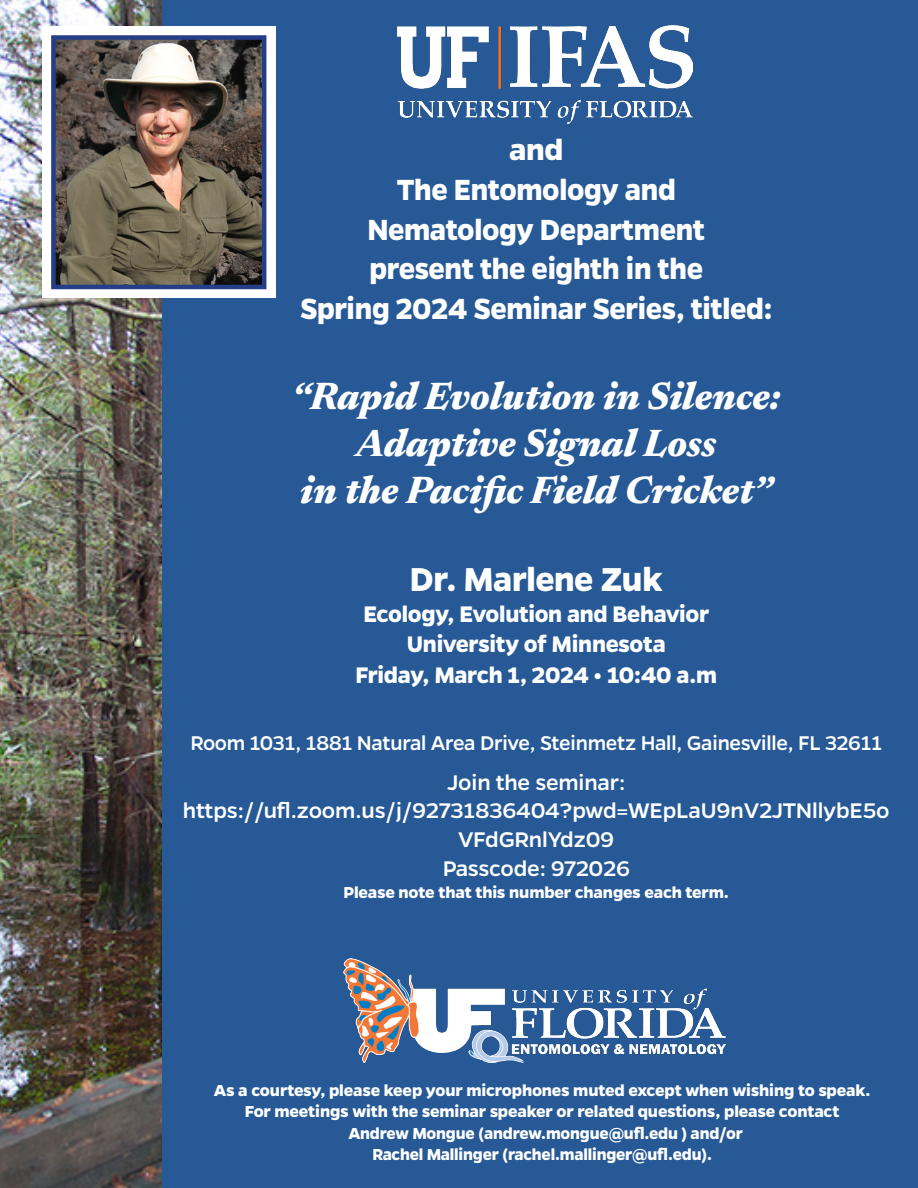
<style>
.page{position:relative;width:918px;height:1188px;background:#fff}
.page>*{position:absolute;margin:0;border:0;box-sizing:border-box;transform-origin:0 0}
.t1{font:italic 39px/46.8px "Newsreader 16 pt";color:#fff;text-align:center}
.t2{font:700 37.5px "Gentona";letter-spacing:-.015em;color:#fff}
.t3{font:700 33px/39.6px "Gentona";letter-spacing:-.015em;color:#fff;text-align:center;scale:.94 1}
.t4{font:700 33px "Gentona";letter-spacing:-.015em;color:#fff}
.t5{font:700 25.5px/30.6px "Gentona";letter-spacing:-.015em;color:#fff;text-align:center}
.t6{font:500 24px/28.8px "Gentona";letter-spacing:-.005em;color:#fff;text-align:center}
.t7{font:500 22.5px "Gentona";letter-spacing:-.01em;color:#fff}
.t8{font:700 18px/21.6px "Gentona";letter-spacing:-.01em;color:#fff;text-align:center}
</style>
<div class="page">
<div style="left:158px;top:0;width:760px;height:1188px;background:#265996"></div>
<img style="left:0;top:0;width:162px;height:1188px">
<img style="left:398px;top:26px;width:295px;height:98px">
<img style="left:343px;top:959px;width:383px;height:103px">
<div style="left:42px;top:26px;width:234px;height:271px;background:#fff"></div>
<img style="left:56px;top:40px;width:205px;height:244px">
<div style="left:51px;top:35px;width:215px;height:254px;border:4px solid #253e88"></div>
<p class="t4" style="left:509px;top:131px;width:56px">and</p>
<p class="t3" style="left:367px;top:169px;width:361px">The Entomology and<br>Nematology Department</p>
<p class="t3" style="left:300px;top:249px;width:504px">present the eighth in the<br>Spring 2024 Seminar Series, titled:</p>
<p class="t1" style="left:292px;top:371px;width:490px">“Rapid Evolution in Silence:<br>Adaptive Signal Loss<br>in the Pacific Field Cricket”</p>
<p class="t2" style="left:410px;top:558px;width:254px">Dr. Marlene Zuk</p>
<p class="t5" style="left:363px;top:598px;width:347px">Ecology, Evolution and Behavior<br>University of Minnesota</p>
<p class="t5" style="left:355px;top:659px;width:363px">Friday, March 1, 2024 • 10:40 a.m</p>
<p class="t7" style="left:190px;top:730px;width:693px">Room 1031, 1881 Natural Area Drive, Steinmetz Hall, Gainesville, FL 32611</p>
<p class="t6" style="left:447px;top:768px;width:180px">Join the seminar:</p>
<p class="t6" style="left:183px;top:796px;width:708px">https://ufl.zoom.us/j/92731836404?pwd=WEpLaU9nV2JTNllybE5o<br>VFdGRnlYdz09<br>Passcode: 972026</p>
<p class="t8" style="left:344px;top:881px;width:387px">Please note that this number changes each term.</p>
<p class="t8" style="left:214px;top:1079px;width:658px">As a courtesy, please keep your microphones muted except when wishing to speak.</p>
<p class="t8" style="left:245px;top:1100px;width:596px">For meetings with the seminar speaker or related questions, please contact</p>
<p class="t8" style="left:348px;top:1122px;width:396px">Andrew Mongue (andrew.mongue@ufl.edu ) and/or<br>Rachel Mallinger (rachel.mallinger@ufl.edu).</p>
</div>
